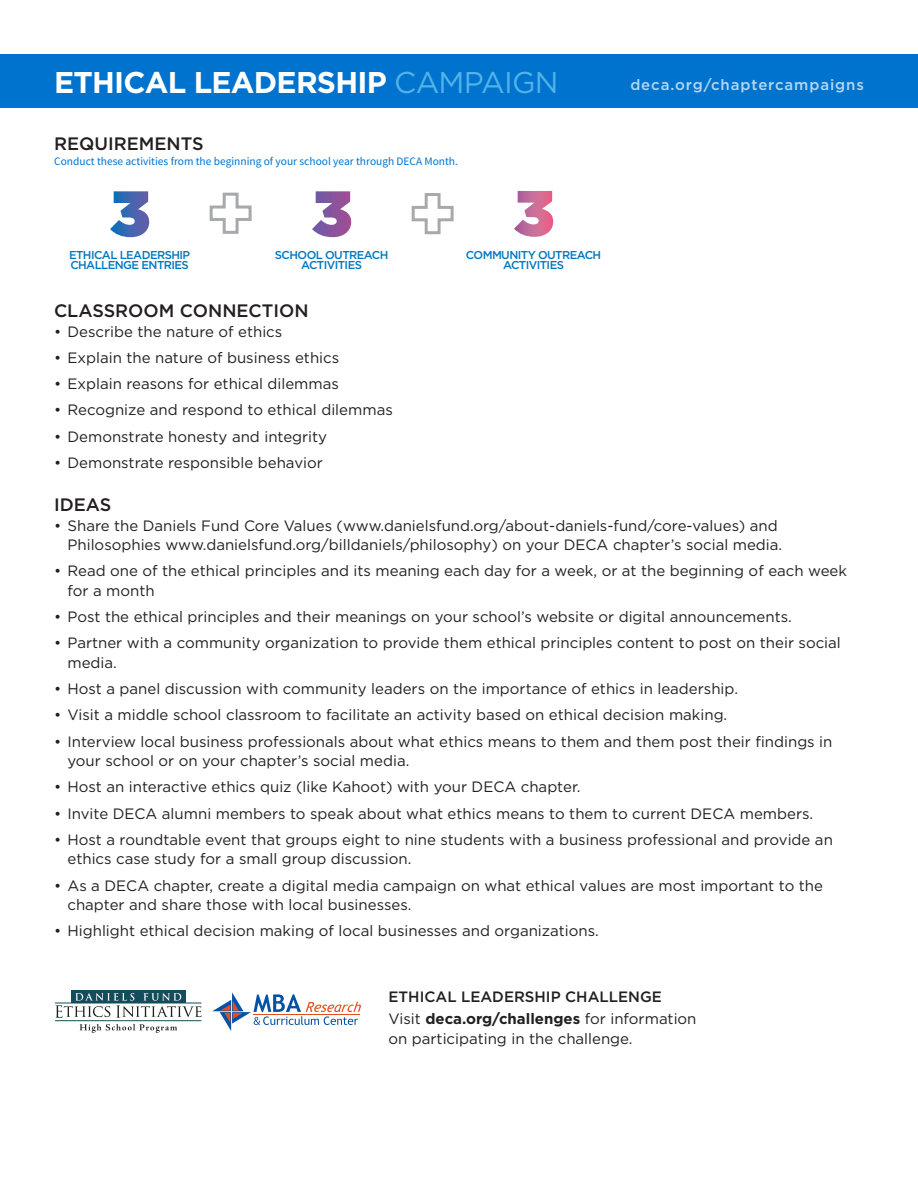
<style>
.page{position:relative;width:918px;height:1188px;background:#fff}
.page>*{position:absolute;margin:0;border:0;box-sizing:border-box;transform-origin:0 0}
.t1{font:700 30px "Gotham";letter-spacing:-.025em;color:#fff}
.t2{font:500 18px "Gotham";color:#231f20}
.t3{font:15px/19.5px "Gotham";color:#231f20}
.t4{font:500 15px "Gotham";color:#231f20}
.t5{font:500 15px "Gotham";letter-spacing:.06em;color:#b4d8f4}
.t6{font:500 11.4px/9.9px "Gotham";letter-spacing:-.05em;color:#0077c0;text-align:center}
.t7{font:11.4px "Source Sans Pro";color:#0073ce}
.s1{font-weight:400;color:#53b3e8}
.s2{font-weight:700}
</style>
<div class="page">
<div style="left:0;top:54px;width:918px;height:54px;background:#0073ce"></div>
<svg style="left:209px;top:192px;width:43px;height:42px"></svg>
<svg style="left:110px;top:191px;width:39px;height:46px"></svg>
<svg style="left:312px;top:191px;width:39px;height:46px"></svg>
<svg style="left:514px;top:191px;width:39px;height:46px"></svg>
<svg style="left:411px;top:193px;width:43px;height:42px"></svg>
<div style="left:71px;top:990px;width:114px;height:13px;background:#154c5c"></div>
<svg style="left:55px;top:993px;width:147px;height:25px"></svg>
<hr style="left:55px;top:1020px;width:146px;height:1px;background:#154c5c">
<hr style="left:55px;top:1003px;width:146px;height:1px;background:#154c5c">
<svg style="left:80px;top:1024px;width:97px;height:9px"></svg>
<svg style="left:212px;top:992px;width:149px;height:39px"></svg>
<hr style="left:253px;top:1014px;width:107px;height:1px;background:#e34e1f">
<p class="t1" style="left:54px;top:63px;width:506px">ETHICAL LEADERSHIP <span class="s1">CAMPAIGN</span></p>
<p class="t5" style="left:630px;top:75px;width:235px">deca.org/chaptercampaigns</p>
<p class="t2" style="left:54px;top:131px;width:151px">REQUIREMENTS</p>
<p class="t7" style="left:54px;top:154px;width:405px">Conduct these activities from the beginning of your school year through DECA Month.</p>
<p class="t6" style="left:69px;top:250px;width:123px;text-align:left">ETHICAL LEADERSHIP<br>CHALLENGE ENTRIES</p>
<p class="t6" style="left:275px;top:250px;width:115px">SCHOOL OUTREACH<br>ACTIVITIES</p>
<p class="t6" style="left:466px;top:250px;width:137px">COMMUNITY OUTREACH<br>ACTIVITIES</p>
<p class="t2" style="left:54px;top:299px;width:256px">CLASSROOM CONNECTION</p>
<p class="t3" style="left:54px;top:321px;width:230px">• Describe the nature of ethics</p>
<p class="t3" style="left:54px;top:348px;width:287px">• Explain the nature of business ethics</p>
<p class="t3" style="left:54px;top:374px;width:286px">• Explain reasons for ethical dilemmas</p>
<p class="t3" style="left:54px;top:400px;width:340px">• Recognize and respond to ethical dilemmas</p>
<p class="t3" style="left:54px;top:426px;width:275px">• Demonstrate honesty and integrity</p>
<p class="t3" style="left:54px;top:453px;width:270px">• Demonstrate responsible behavior</p>
<p class="t2" style="left:54px;top:493px;width:59px">IDEAS</p>
<p class="t3" style="left:54px;top:515px;width:730px;text-align:right">• Share the Daniels Fund Core Values (www.danielsfund.org/about-daniels-fund/core-values) and<br>Philosophies www.danielsfund.org/billdaniels/philosophy) on your DECA chapter’s social media.</p>
<p class="t3" style="left:68px;top:561px;width:781px;text-indent:-14px">• Read one of the ethical principles and its meaning each day for a week, or at the beginning of each week for a month</p>
<p class="t3" style="left:54px;top:607px;width:739px">• Post the ethical principles and their meanings on your school’s website or digital announcements.</p>
<p class="t3" style="left:68px;top:633px;width:775px;text-indent:-14px">• Partner with a community organization to provide them ethical principles content to post on their social media.</p>
<p class="t3" style="left:54px;top:679px;width:686px">• Host a panel discussion with community leaders on the importance of ethics in leadership.</p>
<p class="t3" style="left:54px;top:705px;width:675px">• Visit a middle school classroom to facilitate an activity based on ethical decision making.</p>
<p class="t3" style="left:68px;top:731px;width:766px;text-indent:-14px">• Interview local business professionals about what ethics means to them and them post their findings in your school or on your chapter’s social media.</p>
<p class="t3" style="left:54px;top:777px;width:528px">• Host an interactive ethics quiz (like Kahoot) with your DECA chapter.</p>
<p class="t3" style="left:54px;top:803px;width:761px">• Invite DECA alumni members to speak about what ethics means to them to current DECA members.</p>
<p class="t3" style="left:68px;top:830px;width:767px;text-indent:-14px">• Host a roundtable event that groups eight to nine students with a business professional and provide an ethics case study for a small group discussion.</p>
<p class="t3" style="left:68px;top:875px;width:757px;text-indent:-14px">• As a DECA chapter, create a digital media campaign on what ethical values are most important to the chapter and share those with local businesses.</p>
<p class="t3" style="left:54px;top:921px;width:546px">• Highlight ethical decision making of local businesses and organizations.</p>
<p class="t4" style="left:388px;top:987px;width:275px">ETHICAL LEADERSHIP CHALLENGE</p>
<p class="t3" style="left:388px;top:1009px;width:310px">Visit <span class="s2">deca.org/challenges</span> for information on participating in the challenge.</p>
</div>
